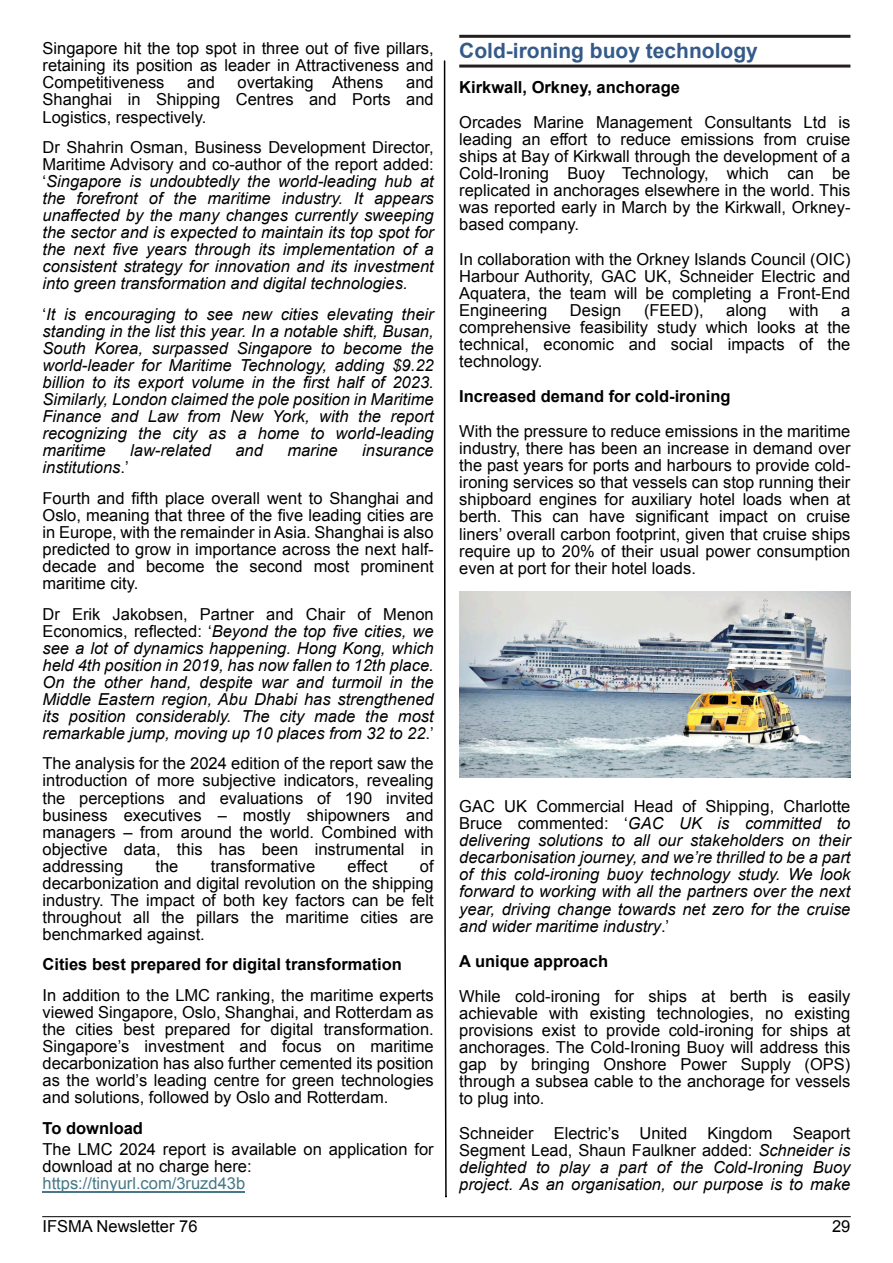
<style>
.page{position:relative;width:893px;height:1263px;background:#fff}
.page>*{position:absolute;margin:0;border:0;box-sizing:border-box;transform-origin:0 0}
.t1{font:700 21px "Arial";color:#345a8a}
.t2{font:16.5px/17.1px "Arial";color:#000;text-align:justify}
.t3{font:italic 16.5px/17.1px "Arial";color:#000;text-align:justify}
.t4{font:700 16.5px "Arial";color:#000}
.t5{font:16.5px "Arial";color:#467886}
.s1{font-style:normal}
.s2{font-style:italic}
</style>
<div class="page">
<svg style="left:443px;top:60px;width:4px;height:1138px"></svg>
<hr style="left:459px;top:35px;width:391px;height:3px;background:#231f20">
<hr style="left:459px;top:65px;width:391px;height:3px;background:#231f20">
<hr style="left:43px;top:1191px;width:202px;height:1px;background:#467886">
<img style="left:459px;top:592px;width:391px;height:185px">
<hr style="left:43px;top:1216px;width:807px;height:1px;background:#000">
<p class="t2" style="left:43px;top:42px;width:393px">Singapore hit the top spot in three out of five pillars, retaining its position as leader in Attractiveness and Competitiveness</p>
<p class="t2" style="left:43px;top:76px;width:393px;text-indent:364px">and Shanghai in Shipping Centres and Ports and Logistics, respectively.</p>
<p class="t3" style="left:43px;top:140px;width:393px"><span class="s1">Dr Shahrin Osman, Business Development Director, Maritime Advisory and co-author of the report added: ‘</span>Singapore is undoubtedly the world-leading hub at the forefront of the maritime industry. It appears unaffected by the many changes currently sweeping the sector and is expected to maintain its top spot for the next five years through its implementation of a consistent strategy for innovation and its investment into green transformation and digital technologies.</p>
<p class="t3" style="left:43px;top:307px;width:393px"><span class="s1">‘</span>It is encouraging to see new cities elevating their standing in the list this year. In a notable shift, Busan, South Korea, surpassed Singapore to become the world-leader for Maritime Technology, adding $9.22 billion to its export volume in the first half of 2023.<br>Similarly, London claimed the pole position in Maritime Finance and Law from New York, with the report recognizing the city as a home to world-leading maritime</p>
<p class="t2" style="left:187px;top:76px;width:29px">and</p>
<p class="t2" style="left:238px;top:76px;width:147px">overtaking Athens</p>
<p class="t3" style="left:130px;top:443px;width:82px">law-related</p>
<p class="t3" style="left:235px;top:443px;width:29px">and</p>
<p class="t3" style="left:287px;top:443px;width:52px">marine</p>
<p class="t3" style="left:362px;top:443px;width:73px">insurance</p>
<p class="t2" style="left:43px;top:454px;width:393px;line-height:30.6px"><span class="s2">institutions</span>.’<br>Fourth and fifth place overall went to Shanghai and</p>
<p class="t2" style="left:43px;top:508px;width:393px">Oslo, meaning that three of the five leading cities are in Europe, with the remainder in Asia. Shanghai is also predicted to grow in importance across the next half&shy;decade and become the second most prominent maritime city.</p>
<p class="t3" style="left:43px;top:607px;width:393px"><span class="s1">Dr Erik Jakobsen, Partner and Chair of Menon Economics, reflected: ‘</span>Beyond the top five cities, we see a lot of dynamics happening. Hong Kong, which held 4th position in 2019, has now fallen to 12th place.<br>On the other hand, despite war and turmoil in the Middle Eastern region, Abu Dhabi has strengthened its position considerably. The city made the most remarkable jump, moving up 10 places from 32 to 22<span class="s1">.’</span></p>
<p class="t2" style="left:43px;top:757px;width:393px">The analysis for the 2024 edition of the report saw the introduction of more subjective indicators, revealing the perceptions and evaluations of 190 invited business executives – mostly shipowners and managers – from around the world. Combined with objective data, this has been instrumental in addressing</p>
<p class="t2" style="left:43px;top:859px;width:393px;text-indent:377px">of decarbonization and digital revolution on the shipping industry. The impact of both key factors can be felt throughout all the pillars the maritime cities are benchmarked against.</p>
<p class="t4" style="left:43px;top:958px;width:361px">Cities best prepared for digital transformation</p>
<p class="t2" style="left:43px;top:988px;width:393px">In addition to the LMC ranking, the maritime experts viewed Singapore, Oslo, Shanghai, and Rotterdam as the cities best prepared for digital transformation.<br>Singapore’s investment and focus on maritime decarbonization has also further cemented its position as the world’s leading centre for green technologies and solutions, followed by Oslo and Rotterdam.</p>
<p class="t4" style="left:43px;top:1122px;width:102px">To download</p>
<p class="t2" style="left:43px;top:1142px;width:393px">The LMC 2024 report is available on application for download at no charge here:</p>
<p class="t5" style="left:43px;top:1177px;width:204px">https://tinyurl.com/3ruzd43b</p>
<p class="t2" style="left:156px;top:859px;width:24px">the</p>
<p class="t2" style="left:211px;top:859px;width:106px">transformative</p>
<p class="t2" style="left:348px;top:859px;width:42px">effect</p>
<p class="t1" style="left:459px;top:42px;width:300px">Cold-ironing buoy technology</p>
<p class="t4" style="left:459px;top:81px;width:222px">Kirkwall, Orkney, anchorage</p>
<p class="t2" style="left:459px;top:115px;width:393px">Orcades Marine Management Consultants Ltd is leading an effort to reduce emissions from cruise ships at Bay of Kirkwall through the development of a Cold-Ironing Buoy Technology, which can be replicated in anchorages elsewhere in the world. This was reported early in March by the Kirkwall, Orkney&shy;based company.</p>
<p class="t2" style="left:459px;top:252px;width:393px">In collaboration with the Orkney Islands Council (OIC)<br>Harbour Authority, GAC UK, Schneider Electric and Aquatera, the team will be completing a Front-End Engineering</p>
<p class="t2" style="left:570px;top:303px;width:53px">Design</p>
<p class="t2" style="left:644px;top:303px;width:61px">(FEED),</p>
<p class="t2" style="left:726px;top:303px;width:42px">along</p>
<p class="t2" style="left:789px;top:303px;width:31px">with</p>
<p class="t2" style="left:459px;top:303px;width:393px;text-indent:382px">a comprehensive feasibility study which looks at the technical, economic and social impacts of the technology.</p>
<p class="t4" style="left:459px;top:390px;width:273px">Increased demand for cold-ironing</p>
<p class="t2" style="left:459px;top:424px;width:393px">With the pressure to reduce emissions in the maritime industry, there has been an increase in demand over the past years for ports and harbours to provide cold&shy;ironing services so that vessels can stop running their shipboard engines for auxiliary hotel loads when at berth. This can have significant impact on cruise liners’ overall carbon footprint, given that cruise ships require up to 20% of their usual power consumption even at port for their hotel loads.</p>
<p class="t3" style="left:459px;top:799px;width:393px"><span class="s1">GAC UK Commercial Head of Shipping, Charlotte Bruce commented: ‘</span>GAC UK is committed to delivering solutions to all our stakeholders on their decarbonisation journey, and we’re thrilled to be a part of this cold-ironing buoy technology study. We look forward to working with all the partners over the next year, driving change towards net zero for the cruise and wider maritime industry<span class="s1">.’</span></p>
<p class="t4" style="left:459px;top:954px;width:150px">A unique approach</p>
<p class="t2" style="left:459px;top:989px;width:393px">While cold-ironing for ships at berth is easily achievable with existing technologies, no existing provisions exist to provide cold-ironing for ships at anchorages. The Cold-Ironing Buoy will address this gap by bringing Onshore Power Supply (OPS) through a subsea cable to the anchorage for vessels to plug into.</p>
<p class="t3" style="left:459px;top:1126px;width:393px"><span class="s1">Schneider Electric’s United Kingdom Seaport Segment Lead, Shaun Faulkner added:</span> Schneider is delighted to play a part of the Cold-Ironing Buoy project. As an organisation, our purpose is to make</p>
<p class="t2" style="left:43px;top:1219px;width:156px">IFSMA Newsletter 76</p>
<p class="t2" style="left:832px;top:1219px;width:20px">29</p>
</div>
